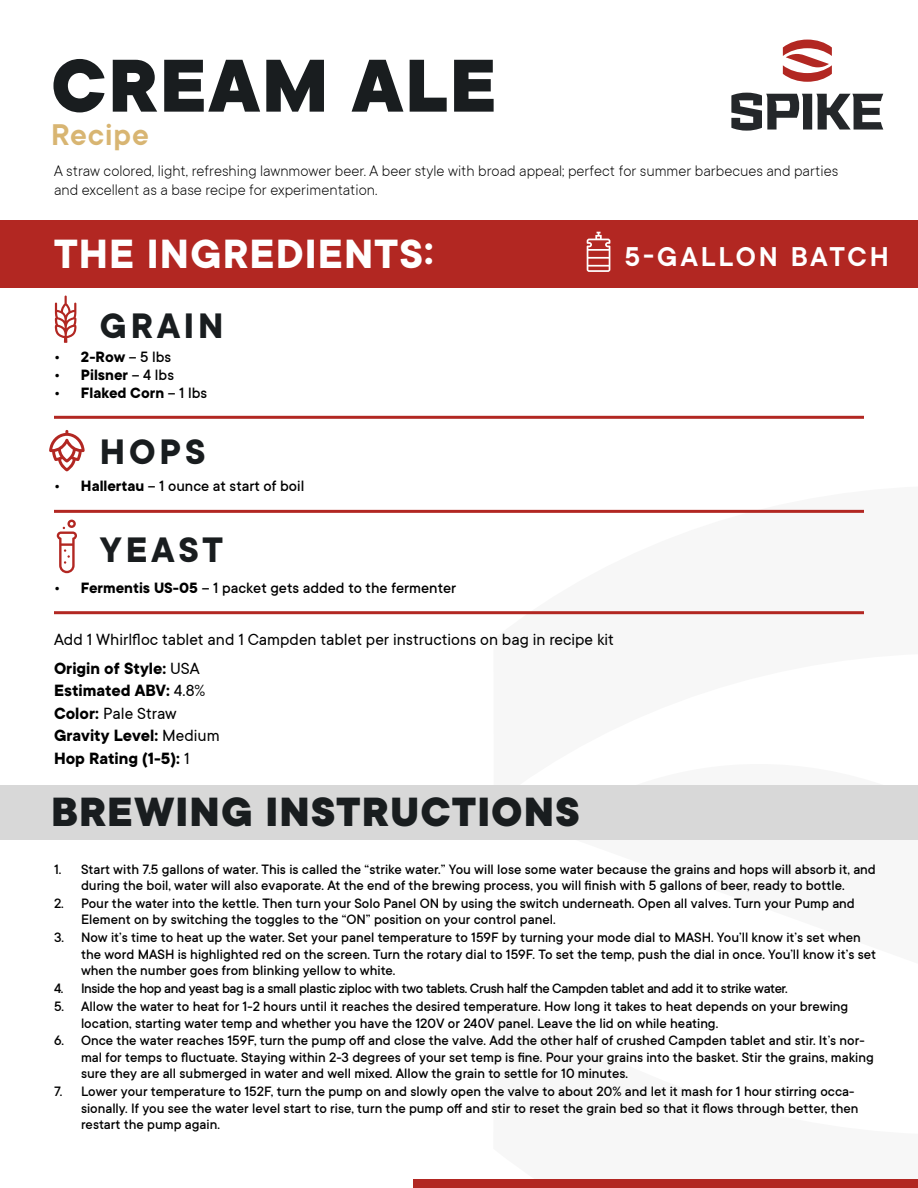
<style>
.page{position:relative;width:918px;height:1188px;background:#fff}
.page>*{position:absolute;margin:0;border:0;box-sizing:border-box;transform-origin:0 0}
.t1{font:800 82.35px "TT Commons";letter-spacing:.025em;color:#191d1f}
.t2{font:800 45px "TT Commons";letter-spacing:.025em;color:#191d1f}
.t3{font:700 45px "TT Commons";letter-spacing:.025em;color:#fff}
.t4{font:700 39px "TT Commons";letter-spacing:.1em;color:#191d1f}
.t5{font:600 33px "TT Commons";letter-spacing:.025em;color:#d8b572}
.t6{font:600 30px "TT Commons";letter-spacing:.1em;color:#fff}
.t7{font:700 18px/22.5px "TT Commons";color:#000}
.t8{font:18px "TT Commons";color:#000}
.t9{font:300 16.5px/19.8px "TT Commons";color:#000}
.t10{font:500 16.5px "TT Commons";color:#000}
.t11{font:700 16.5px "TT Commons";color:#000}
.t12{font:500 15px/16.5px "TT Commons";color:#000}
.t13{font:500 15px "TT Commons";letter-spacing:-.025em;color:#000}
.s1{font-weight:500}
.s2{font-weight:700}
.s3{font-weight:400}
</style>
<div class="page">
<svg style="left:493px;top:509px;width:371px;height:106px"></svg>
<div style="left:414px;top:1179px;width:504px;height:9px;background:#b22722"></div>
<div style="left:0;top:220px;width:918px;height:67px;background:#b22722"></div>
<div style="left:0;top:785px;width:918px;height:55px;background:#d8d8d8"></div>
<svg style="left:55px;top:296px;width:22px;height:47px"></svg>
<svg style="left:49px;top:430px;width:36px;height:41px"></svg>
<svg style="left:57px;top:520px;width:20px;height:53px"></svg>
<hr style="left:54px;top:416px;width:810px;height:3px;background:#b22722">
<hr style="left:54px;top:510px;width:810px;height:3px;background:#b22722">
<hr style="left:54px;top:611px;width:810px;height:3px;background:#b22722">
<svg style="left:587px;top:232px;width:23px;height:40px"></svg>
<svg style="left:783px;top:40px;width:49px;height:42px"></svg>
<svg style="left:731px;top:93px;width:152px;height:38px"></svg>
<h1 class="t1" style="left:51px;top:40px;width:447px">CREAM ALE</h1>
<h3 class="t5" style="left:51px;top:113px;width:99px">Recipe</h3>
<p class="t9" style="left:54px;top:160px;width:786px">A straw colored, light, refreshing lawnmower beer. A beer style with broad appeal; perfect for summer barbecues and parties and excellent as a base recipe for experimentation.</p>
<h2 class="t3" style="left:54px;top:224px;width:381px">THE INGREDIENTS:</h2>
<h3 class="t4" style="left:100px;top:300px;width:125px">GRAIN</h3>
<p class="t11" style="left:54px;top:346px;width:119px">• 2-Row <span class="s1">– 5 lbs</span></p>
<p class="t11" style="left:54px;top:364px;width:122px">• Pilsner <span class="s1">– 4 lbs</span></p>
<p class="t11" style="left:54px;top:382px;width:155px">• Flaked Corn <span class="s1">– 1 lbs</span></p>
<h3 class="t4" style="left:100px;top:426px;width:107px">HOPS</h3>
<p class="t10" style="left:54px;top:475px;width:252px"><span class="s2">• Hallertau</span> – 1 ounce at start of boil</p>
<h3 class="t6" style="left:625px;top:237px;width:266px">5-GALLON BATCH</h3>
<h3 class="t4" style="left:100px;top:524px;width:125px">YEAST</h3>
<p class="t10" style="left:54px;top:578px;width:404px"><span class="s2">• Fermentis US-05</span> – 1 packet gets added to the fermenter</p>
<p class="t8" style="left:54px;top:630px;width:562px">Add 1 Whirlfloc tablet and 1 Campden tablet per instructions on bag in recipe kit</p>
<p class="t7" style="left:54px;top:657px;width:167px">Origin of Style: <span class="s3">USA<br></span>Estimated ABV: <span class="s3">4.8%<br></span>Color: <span class="s3">Pale Straw<br></span>Gravity Level: <span class="s3">Medium<br></span>Hop Rating (1-5): <span class="s3">1</span></p>
<h2 class="t2" style="left:51px;top:787px;width:530px">BREWING INSTRUCTIONS</h2>
<p class="t12" style="left:54px;top:860px;width:823px;text-align:center">1. Start with 7.5 gallons of water. This is called the “strike water.” You will lose some water because the grains and hops will absorb it, and during the boil, water will also evaporate. At the end of the brewing process, you will finish with 5 gallons of beer, ready to bottle.</p>
<p class="t12" style="left:81px;top:895px;width:775px;text-indent:-27px">2. Pour the water into the kettle. Then turn your Solo Panel ON by using the switch underneath. Open all valves. Turn your Pump and<br>Element on by switching the toggles to the “ON” position on your control panel.</p>
<p class="t12" style="left:81px;top:929px;width:797px;text-indent:-27px">3. Now it’s time to heat up the water. Set your panel temperature to 159F by turning your mode dial to MASH. You’ll know it’s set when the word MASH is highlighted red on the screen. Turn the rotary dial to 159F. To set the temp, push the dial in once. You’ll know it’s set when the number goes from blinking yellow to white.</p>
<p class="t13" style="left:54px;top:979px;width:735px">4. Inside the hop and yeast bag is a small plastic ziploc with two tablets. Crush half the Campden tablet and add it to strike water.</p>
<p class="t12" style="left:81px;top:998px;width:769px;text-indent:-27px">5. Allow the water to heat for 1-2 hours until it reaches the desired temperature. How long it takes to heat depends on your brewing location, starting water temp and whether you have the 120V or 240V panel. Leave the lid on while heating.</p>
<p class="t12" style="left:81px;top:1032px;width:794px;text-indent:-27px">6. Once the water reaches 159F, turn the pump off and close the valve. Add the other half of crushed Campden tablet and stir. It’s nor&shy;mal for temps to fluctuate. Staying within 2-3 degrees of your set temp is fine. Pour your grains into the basket. Stir the grains, making sure they are all submerged in water and well mixed. Allow the grain to settle for 10 minutes.</p>
<p class="t12" style="left:81px;top:1083px;width:779px;text-indent:-27px">7. Lower your temperature to 152F, turn the pump on and slowly open the valve to about 20% and let it mash for 1 hour stirring occa&shy;sionally. If you see the water level start to rise, turn the pump off and stir to reset the grain bed so that it flows through better, then restart the pump again.</p>
</div>
